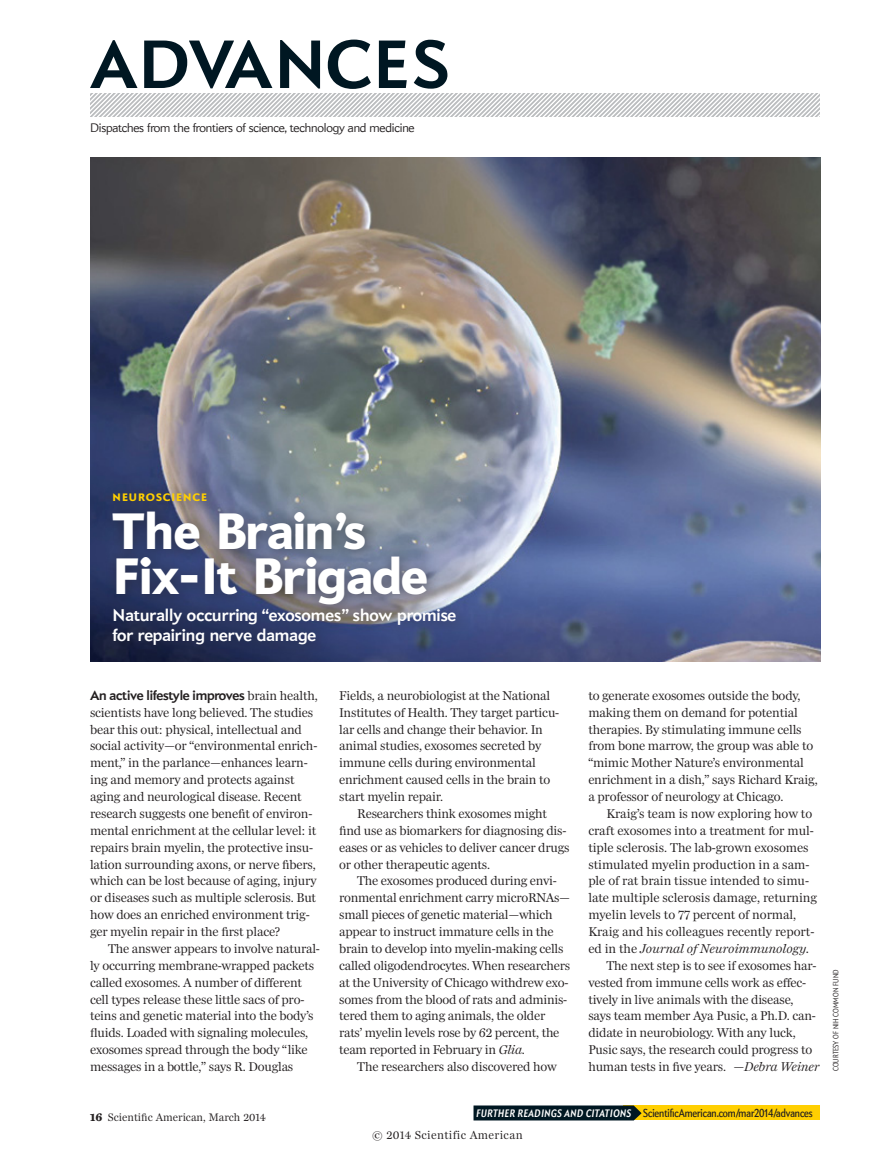
<style>
.page{position:relative;width:878px;height:1161px;background:#fff}
.page>*{position:absolute;margin:0;border:0;box-sizing:border-box;transform-origin:0 0}
.t1{font:700 66px "Apres";letter-spacing:.015em;color:#001722}
.side_head_21{font:800 49.5px/45px "Apres";letter-spacing:-.015em;color:#fff}
.deck{font:700 16.5px/19.5px "Apres";color:#fff}
.txt{font:13.2px/16.8px "Miller Daily One";letter-spacing:-.015em;color:#231f20}
.txt_lede{font:13.2px/16.8px "Miller Daily One";letter-spacing:-.015em;color:#231f20}
.t2{font:300 12px "Apres";letter-spacing:-.015em;color:#231f20}
.t3{font:12px "Miller Daily One";letter-spacing:.03em;color:#231f20}
.explore_url{font:11.25px "Apres Condensed";color:#231f20}
.t4{font:11.25px "Miller Daily One";color:#231f20}
.explore_url-2{font:italic 700 10.5px "Apres Condensed";letter-spacing:.04em;color:#fff}
.topic{font:800 10.5px "Apres";letter-spacing:.1em;color:#ffcf01}
.credit2{font:300 7.5px "Apres Condensed";letter-spacing:.02em;color:#231f20}
.s1{font-family:"Apres";font-weight:700}
.s2{font-style:italic}
.s3{font-weight:700}
</style>
<div class="page">
<div style="left:622px;top:1106px;width:197px;height:14px;background:#ffcf01"></div>
<div style="left:473px;top:1106px;width:168px;height:14px;background:#001722"></div>
<svg style="left:90px;top:94px;width:729px;height:22px"></svg>
<img style="left:90px;top:158px;width:730px;height:504px">
<div style="left:101px;top:482px;width:369px;height:177px;background:#231f20;opacity:.5"></div>
<h1 class="t1" style="left:90px;top:23px;width:360px">ADVANCES</h1>
<p class="t2" style="left:90px;top:120px;width:326px">Dispatches from the frontiers of science, technology and medicine</p>
<p class="topic" style="left:112px;top:491px;width:96px">NEUROSCIENCE</p>
<p class="side_head_21" style="left:112px;top:509px;width:317px">The Brain’s<br>Fix-It Brigade</p>
<p class="deck" style="left:112px;top:606px;width:345px">Naturally occurring “exosomes” show promise for repairing nerve damage</p>
<p class="txt_lede" style="left:90px;top:687px;width:229px"><span class="s1">An active lifestyle improves</span> brain health, scientists have long believed. The studies bear this out: physical, intellectual and social activity—or “environmental enrich&shy;ment,” in the parlance—enhances learn&shy;ing and memory and protects against aging and neurological disease. Recent research suggests one benefit of environ&shy;mental enrichment at the cellular level: it repairs brain myelin, the protective insu&shy;lation surrounding axons, or nerve fibers, which can be lost because of aging, injury or diseases such as multiple sclerosis. But how does an enriched environment trig&shy;ger myelin repair in the first place?</p>
<p class="txt" style="left:90px;top:940px;width:231px;text-indent:18px">The answer appears to involve natural&shy;ly occurring membrane-wrapped packets called exosomes. A number of different cell types release these little sacs of pro&shy;teins and genetic material into the body’s fluids. Loaded with signaling molecules, exosomes spread through the body “like messages in a bottle,” says R. Douglas</p>
<p class="txt" style="left:339px;top:687px;width:222px">Fields, a neurobiologist at the National Institutes of Health. They target particu&shy;lar cells and change their behavior. In animal studies, exosomes secreted by immune cells during environmental enrichment caused cells in the brain to start myelin repair.</p>
<p class="txt" style="left:339px;top:805px;width:232px;text-indent:18px">Researchers think exosomes might find use as biomarkers for diagnosing dis&shy;eases or as vehicles to deliver cancer drugs or other therapeutic agents.</p>
<p class="txt" style="left:339px;top:872px;width:232px;text-indent:18px">The exosomes produced during envi&shy;ronmental enrichment carry microRNAs— small pieces of genetic material—which appear to instruct immature cells in the brain to develop into myelin-making cells called oligodendrocytes. When researchers at the University of Chicago withdrew exo&shy;somes from the blood of rats and adminis&shy;tered them to aging animals, the older rats’ myelin levels rose by 62 percent, the team reported in February in <span class="s2">Glia</span>.</p>
<p class="txt" style="left:357px;top:1058px;width:201px">The researchers also discovered how</p>
<p class="txt" style="left:588px;top:687px;width:231px">to generate exosomes outside the body, making them on demand for potential therapies. By stimulating immune cells from bone marrow, the group was able to “mimic Mother Nature’s environmental enrichment in a dish,” says Richard Kraig, a professor of neurology at Chicago.</p>
<p class="txt" style="left:588px;top:805px;width:230px;text-indent:18px">Kraig’s team is now exploring how to craft exosomes into a treatment for mul&shy;tiple sclerosis. The lab-grown exosomes stimulated myelin production in a sam&shy;ple of rat brain tissue intended to simu&shy;late multiple sclerosis damage, returning myelin levels to 77 percent of normal, Kraig and his colleagues recently report&shy;ed in the <span class="s2">Journal of Neuroimmunology.</span></p>
<p class="txt" style="left:588px;top:957px;width:232px;text-indent:18px">The next step is to see if exosomes har&shy;vested from immune cells work as effec&shy;tively in live animals with the disease, says team member Aya Pusic, a Ph.D. can&shy;didate in neurobiology. With any luck, Pusic says, the research could progress to human tests in five years. — <span class="s2">Debra Weiner</span></p>
<p class="credit2" style="left:831px;top:1071px;width:103px;rotate:-90deg">COURTESY OF NIH COMMON FUND</p>
<p class="t4" style="left:90px;top:1111px;width:177px"><span class="s3">16</span> Scientific American, March 2014</p>
<p class="explore_url-2" style="left:476px;top:1107px;width:156px">FURTHER READINGS AND CITATIONS</p>
<p class="explore_url" style="left:643px;top:1106px;width:171px">ScientificAmerican.com/mar2014/advances</p>
<p class="t3" style="left:372px;top:1128px;width:152px">© 2014 Scientific American</p>
</div>
